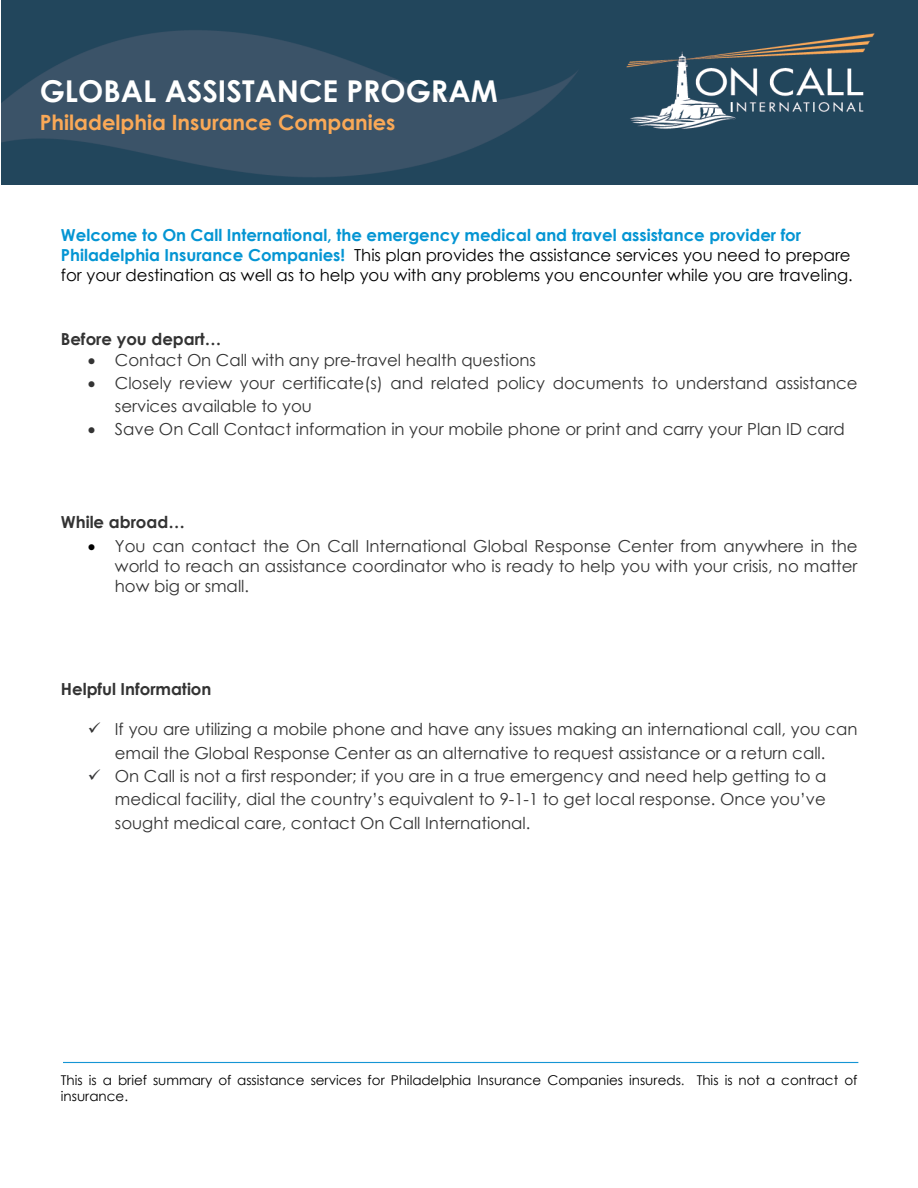
<style>
.page{position:relative;width:918px;height:1188px;background:#fff}
.page>*{position:absolute;margin:0;border:0;box-sizing:border-box;transform-origin:0 0}
.t1{font:700 30px "Century Gothic";color:#fff}
.t2{font:700 21px "Century Gothic";color:#faa957}
.t3{font:16.5px/23.2px "Century Gothic";color:#333;text-align:justify}
.t4{font:16.5px/20.1px "Century Gothic";color:#000}
.t5{font:700 16.5px "Century Gothic";color:#333}
.t6{font:13.5px/16.5px "Century Gothic";color:#000}
.s1{font-weight:700;color:#0495d3}
.s2{color:#000}
.s3{color:#39393b}
.s4{color:#292929}
</style>
<div class="page">
<img style="left:1px;top:0;width:917px;height:185px">
<hr style="left:63px;top:1062px;width:795px;height:1px;background:#1595d4">
<p class="t1" style="left:40px;top:68px;width:459px">GLOBAL ASSISTANCE PROGRAM</p>
<p class="t2" style="left:40px;top:106px;width:357px">Philadelphia Insurance Companies</p>
<p class="t4" style="left:61px;top:224px;width:793px"><span class="s1">Welcome to On Call International, the emergency medical and travel assistance provider for<br>Philadelphia Insurance Companies!</span> This plan provides the assistance services you need to prepare for your destination as well as to help you with any problems you encounter while you are traveling.</p>
<p class="t5" style="left:61px;top:327px;width:162px">Before you depart…</p>
<p class="t3" style="left:88px;top:348px;width:450px">• Contact On Call with any pre-travel health questions</p>
<p class="t3" style="left:115px;top:371px;width:744px;text-indent:-27px">• Closely review your certificate(s) and related policy documents to understand assistance services available to you</p>
<p class="t3" style="left:88px;top:418px;width:759px">• Save On Call Contact information in your mobile phone or print and carry your Plan ID card</p>
<p class="t5" style="left:61px;top:510px;width:126px">While abroad…</p>
<p class="t3" style="left:115px;top:535px;width:744px;line-height:20.2px;text-indent:-27px"><span class="s2">•</span> You can contact the On Call International Global Response Center from anywhere in the world to reach an assistance coordinator who is ready to help you with your crisis, no matter how big or small.</p>
<p class="t5" style="left:61px;top:676px;width:152px">Helpful Information</p>
<p class="t3" style="left:88px;top:718px;width:771px;text-align:center">✓ If you are utilizing a mobile phone and have any issues making an international call, you can email the Global Response Center as an alternative to request assistance or a return call.</p>
<p class="t3" style="left:115px;top:764px;width:713px;text-indent:-27px"><span class="s3">✓</span> On Call is not a first responder; if you are in a true emergency and need help getting to a medical facility, dial the country’s equivalent to 9-1-1 to get local response. Once you’ve sought medical care, contact On Call International.</p>
<p class="t6" style="left:61px;top:1072px;width:798px">This is a brief summary of assistance services for Philadelphia Insurance Companies insureds<span class="s4">.</span> This is not a contract of insurance.</p>
</div>
